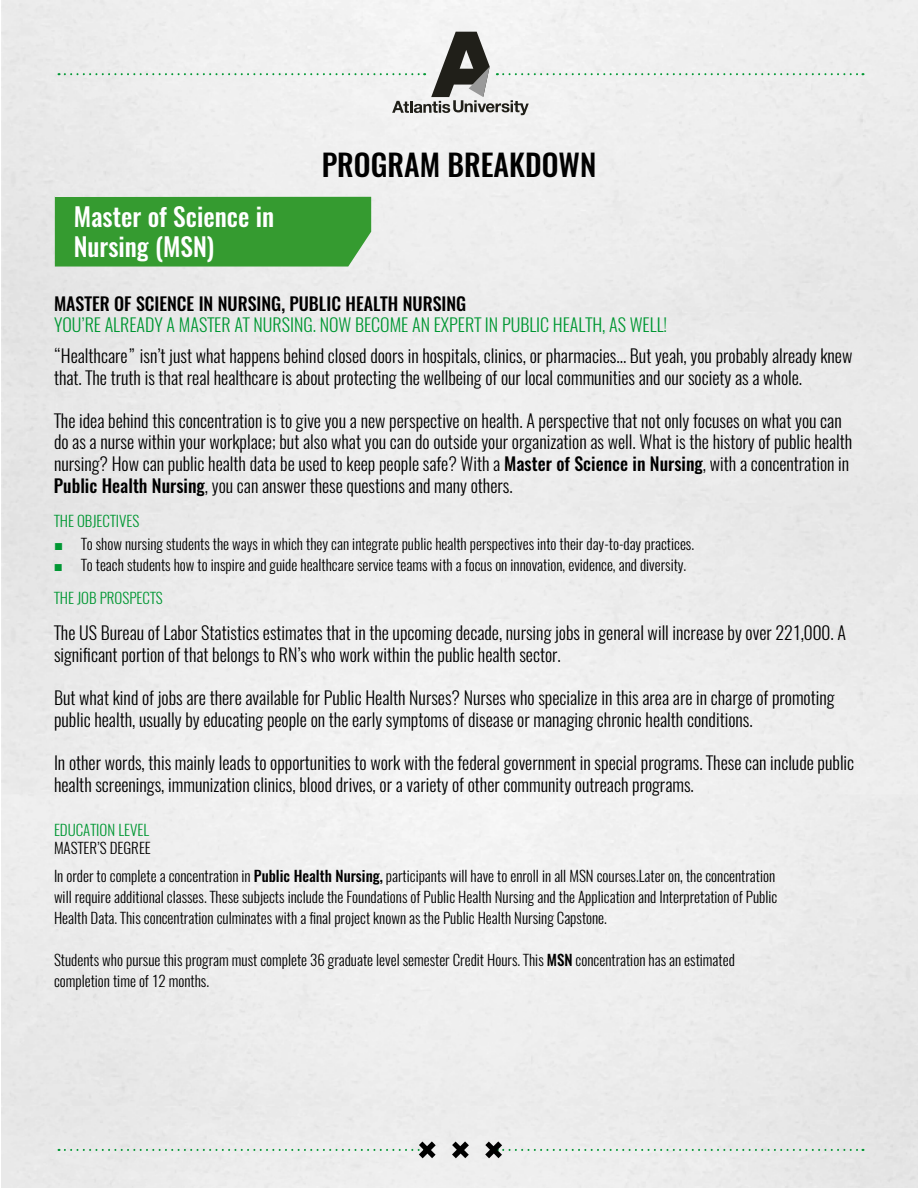
<style>
.page{position:relative;width:918px;height:1188px;background:#fff}
.page>*{position:absolute;margin:0;border:0;box-sizing:border-box;transform-origin:0 0}
.t1{font:500 30px "Oswald";color:#000}
.t2{font:500 25.5px/30.6px "Oswald";color:#fff}
.t3{font:300 18px/21.6px "Oswald";color:#000}
.t4{font:300 18px "Oswald";color:#009733}
.t5{font:500 18px "Oswald";color:#000}
.t6{font:300 15px/21px "Oswald";color:#000}
.t7{font:300 15px "Oswald";color:#009733}
.s1{font-weight:500}
.s2{font-family:"Impact";font-weight:400;color:#009733}
.s3{color:#009733}
</style>
<div class="page">
<div style="left:1px;top:1px;width:917px;height:1187px;background:#ececec"></div>
<svg style="left:485px;top:1141px;width:379px;height:17px;background:#dde2df"></svg>
<svg style="left:452px;top:1141px;width:17px;height:17px"></svg>
<svg style="left:59px;top:1141px;width:377px;height:17px;background:#dee2df"></svg>
<div style="left:59px;top:32px;width:805px;height:83px;background:#efefef"></div>
<div style="left:54px;top:197px;width:317px;height:70px;background:#359b30"></div>
<h1 class="t1" style="left:322px;top:152px;width:276px">PROGRAM BREAKDOWN</h1>
<h2 class="t2" style="left:74px;top:203px;width:202px">Master of Science in<br>Nursing (MSN)</h2>
<p class="t5" style="left:54px;top:296px;width:414px">MASTER OF SCIENCE IN NURSING, PUBLIC HEALTH NURSING</p>
<p class="t4" style="left:54px;top:317px;width:615px">YOU’RE ALREADY A MASTER AT NURSING. NOW BECOME AN EXPERT IN PUBLIC HEALTH, AS WELL!</p>
<p class="t3" style="left:54px;top:346px;width:800px">“Healthcare” isn’t just what happens behind closed doors in hospitals, clinics, or pharmacies... But yeah, you probably already knew that. The truth is that real healthcare is about protecting the wellbeing of our local communities and our society as a whole.</p>
<p class="t3" style="left:54px;top:411px;width:800px">The idea behind this concentration is to give you a new perspective on health. A perspective that not only focuses on what you can do as a nurse within your workplace; but also what you can do outside your organization as well. What is the history of public health nursing? How can public health data be used to keep people safe? With a <span class="s1">Master of Science in Nursing</span>, with a concentration in <span class="s1">Public Health Nursing</span>, you can answer these questions and many others.</p>
<p class="t7" style="left:54px;top:514px;width:87px">THE OBJECTIVES</p>
<p class="t6" style="left:54px;top:535px;width:642px"><span class="s2">■</span> To show nursing students the ways in which they can integrate public health perspectives into their day-to-day practices.</p>
<p class="t6" style="left:54px;top:550px;width:634px;line-height:32.4px"><span class="s2">■</span> To teach students how to inspire and guide healthcare service teams with a focus on innovation, evidence, and diversity.<br><span class="s3">THE JOB PROSPECTS</span></p>
<p class="t3" style="left:54px;top:624px;width:794px">The US Bureau of Labor Statistics estimates that in the upcoming decade, nursing jobs in general will increase by over 221,000. A significant portion of that belongs to RN’s who work within the public health sector.</p>
<p class="t3" style="left:54px;top:689px;width:782px">But what kind of jobs are there available for Public Health Nurses? Nurses who specialize in this area are in charge of promoting public health, usually by educating people on the early symptoms of disease or managing chronic health conditions.</p>
<p class="t3" style="left:54px;top:753px;width:802px">In other words, this mainly leads to opportunities to work with the federal government in special programs. These can include public health screenings, immunization clinics, blood drives, or a variety of other community outreach programs.</p>
<p class="t7" style="left:54px;top:823px;width:97px">EDUCATION LEVEL</p>
<p class="t6" style="left:54px;top:835px;width:723px;line-height:28.3px">MASTER’S DEGREE<br>In order to complete a concentration in <span class="s1">Public Health Nursing,</span> participants will have to enroll in all MSN courses.Later on, the concentration</p>
<p class="t6" style="left:54px;top:888px;width:725px">will require additional classes. These subjects include the Foundations of Public Health Nursing and the Application and Interpretation of Public<br>Health Data. This concentration culminates with a final project known as the Public Health Nursing Capstone.</p>
<p class="t6" style="left:54px;top:951px;width:682px">Students who pursue this program must complete 36 graduate level semester Credit Hours. This <span class="s1">MSN</span> concentration has an estimated completion time of 12 months.</p>
</div>
